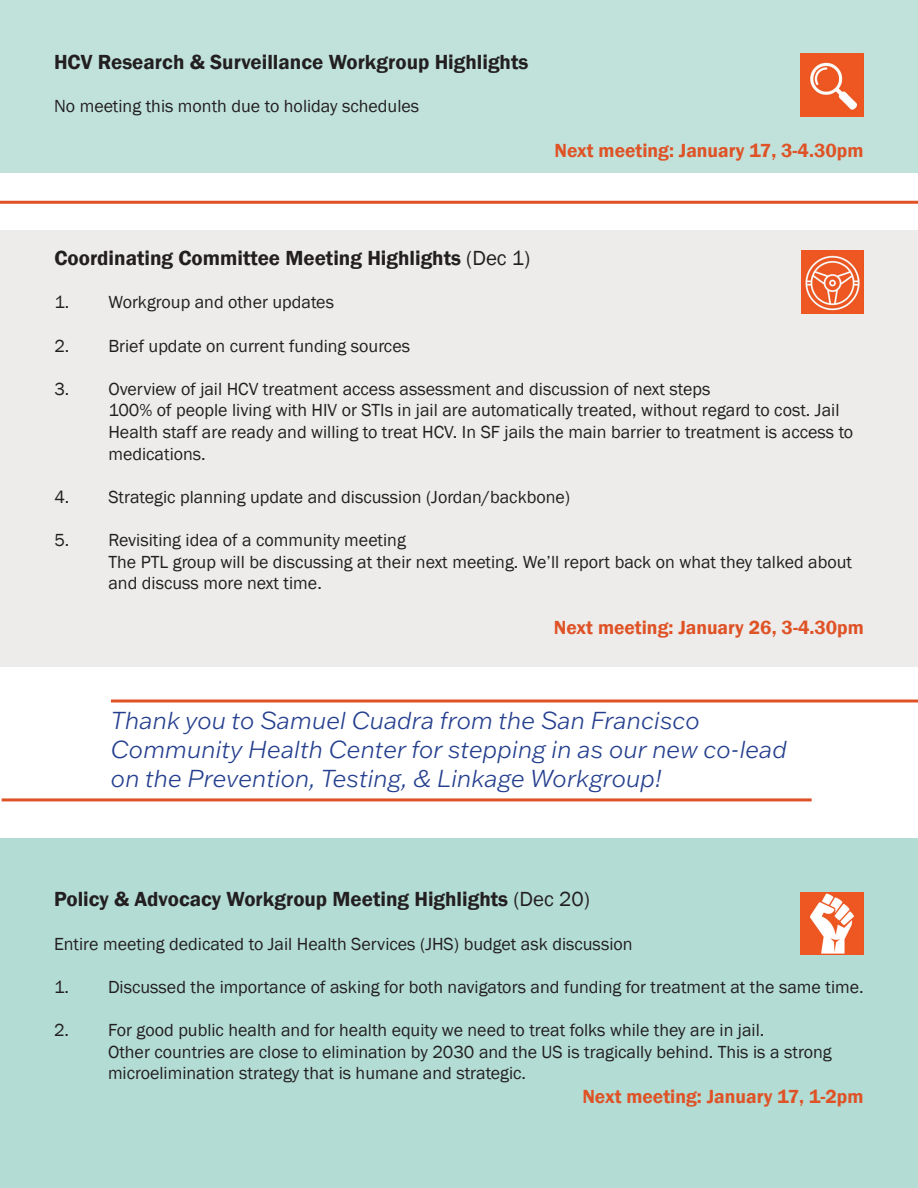
<style>
.page{position:relative;width:918px;height:1188px;background:#fff}
.page>*{position:absolute;margin:0;border:0;box-sizing:border-box;transform-origin:0 0}
.Pull_outs{font:italic 300 24px/28.8px "Franklin Gothic ATF";color:#253f8e}
.t1{font:600 21px "Franklin Gothic";color:#231f20}
.Next_meeting{font:600 19.5px "Franklin Gothic";color:#df5226}
.t2{font:18px/21.6px "Franklin Gothic";color:#231f20}
.s1{font-weight:400}
</style>
<div class="page">
<div style="left:0;top:838px;width:918px;height:350px;background:#b3dcd4"></div>
<div style="left:0;top:230px;width:918px;height:437px;background:#edecea"></div>
<img style="left:801px;top:251px;width:63px;height:63px">
<img style="left:801px;top:892px;width:62px;height:63px">
<div style="left:0;top:0;width:918px;height:173px;background:#c0e2db"></div>
<img style="left:801px;top:54px;width:62px;height:62px">
<hr style="left:0;top:201px;width:918px;height:3px;background:#df5226">
<hr style="left:111px;top:699px;width:807px;height:3px;background:#df5226">
<hr style="left:2px;top:798px;width:810px;height:3px;background:#df5226">
<p class="t1" style="left:54px;top:49px;width:476px">HCV Research &amp; Surveillance Workgroup Highlights</p>
<p class="t2" style="left:54px;top:95px;width:367px">No meeting this month due to holiday schedules</p>
<p class="Next_meeting" style="left:554px;top:138px;width:311px">Next meeting: January 17, 3-4.30pm</p>
<p class="t1" style="left:54px;top:245px;width:478px">Coordinating Committee Meeting Highlights <span class="s1">(Dec 1)</span></p>
<p class="t2" style="left:54px;top:292px;width:281px">1. Workgroup and other updates</p>
<p class="t2" style="left:54px;top:335px;width:357px">2. Brief update on current funding sources</p>
<p class="t2" style="left:54px;top:378px;width:658px">3. Overview of jail HCV treatment access assessment and discussion of next steps</p>
<p class="t2" style="left:108px;top:400px;width:746px">100% of people living with HIV or STIs in jail are automatically treated, without regard to cost. Jail<br>Health staff are ready and willing to treat HCV. In SF jails the main barrier to treatment is access to medications.</p>
<p class="t2" style="left:54px;top:486px;width:517px">4. Strategic planning update and discussion (Jordan/backbone)</p>
<p class="t2" style="left:54px;top:530px;width:353px">5. Revisiting idea of a community meeting</p>
<p class="t2" style="left:108px;top:551px;width:745px">The PTL group will be discussing at their next meeting. We’ll report back on what they talked about and discuss more next time.</p>
<p class="Next_meeting" style="left:554px;top:616px;width:312px">Next meeting: January 26, 3-4.30pm</p>
<p class="Pull_outs" style="left:111px;top:706px;width:678px">Thank you to Samuel Cuadra from the San Francisco<br>Community Health Center for stepping in as our new co-lead on the Prevention, Testing, &amp; Linkage Workgroup!</p>
<p class="t1" style="left:54px;top:886px;width:537px">Policy &amp; Advocacy Workgroup Meeting Highlights <span class="s1">(Dec 20)</span></p>
<p class="t2" style="left:54px;top:933px;width:580px">Entire meeting dedicated to Jail Health Services (JHS) budget ask discussion</p>
<p class="t2" style="left:54px;top:976px;width:811px">1. Discussed the importance of asking for both navigators and funding for treatment at the same time.</p>
<p class="t2" style="left:108px;top:1019px;width:725px;text-indent:-54px">2. For good public health and for health equity we need to treat folks while they are in jail.<br>Other countries are close to elimination by 2030 and the US is tragically behind. This is a strong microelimination strategy that is humane and strategic.</p>
<p class="Next_meeting" style="left:582px;top:1084px;width:283px">Next meeting: January 17, 1-2pm</p>
</div>
